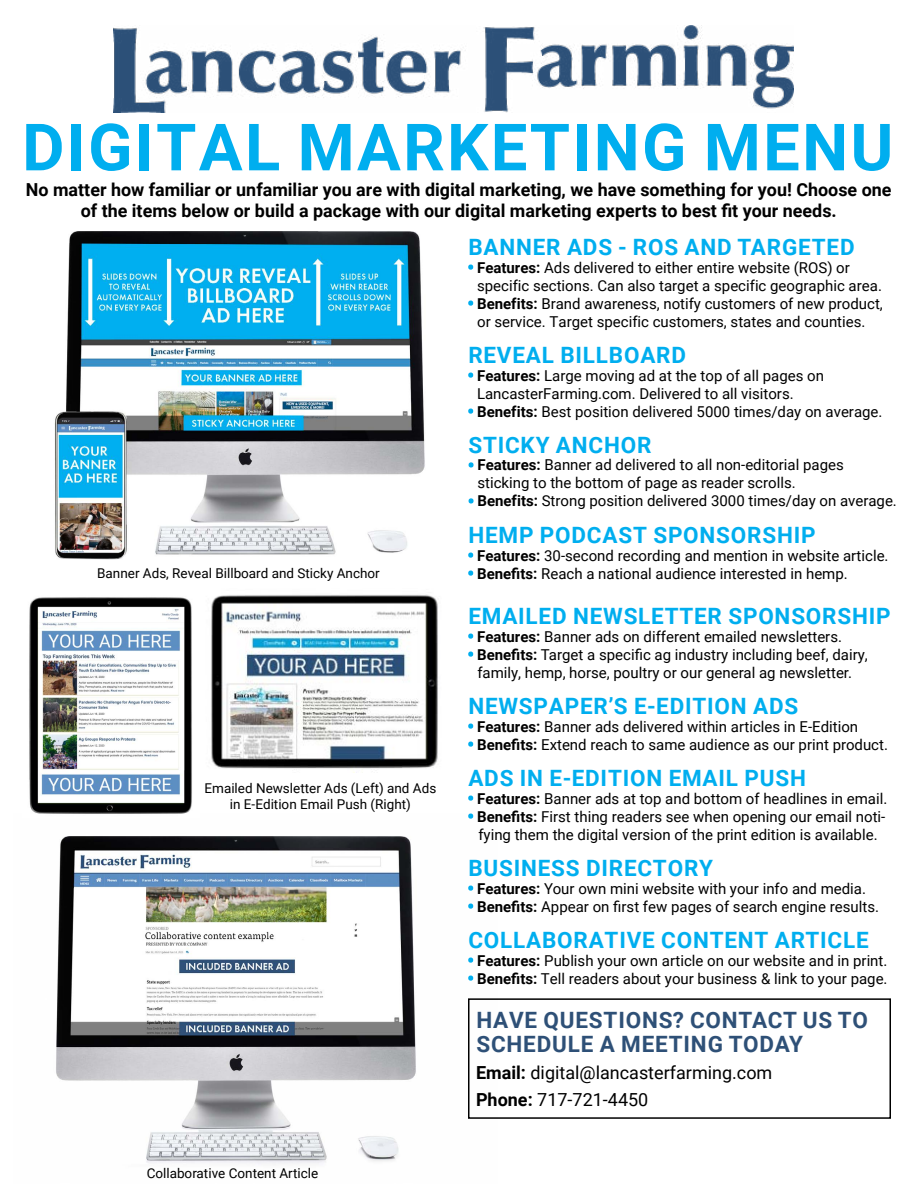
<style>
.page{position:relative;width:918px;height:1188px;background:#fff}
.page>*{position:absolute;margin:0;border:0;box-sizing:border-box;transform-origin:0 0}
.t1{font:700 65.25px "Roboto";letter-spacing:.035em;color:#00aeef}
.t2{font:700 22.5px "Roboto";letter-spacing:.035em;color:#00aeef}
.t3{font:700 22.5px/24px "Roboto";letter-spacing:.035em;color:#2e5077}
.t4{font:18px/27px "Roboto";color:#000}
.t5{font:700 17.85px/21.5px "Roboto";color:#000;text-align:center}
.t6{font:15px/18px "Roboto";color:#000}
.t7{font:13.5px/16.2px "Roboto";color:#000;text-align:center}
.s1{font-weight:700;color:#00aeef}
.s2{font-weight:700}
</style>
<div class="page">
<img style="left:55px;top:231px;width:370px;height:329px">
<img style="left:56px;top:836px;width:360px;height:328px">
<img style="left:211px;top:594px;width:227px;height:175px">
<img style="left:114px;top:26px;width:679px;height:87px">
<img style="left:29px;top:597px;width:163px;height:217px">
<div style="left:468px;top:998px;width:423px;height:121px;border:2px solid #000"></div>
<h1 class="t1" style="left:22px;top:101px;width:873px">DIGITAL MARKETING MENU</h1>
<p class="t5" style="left:26px;top:178px;width:867px">No matter how familiar or unfamiliar you are with digital marketing, we have something for you! Choose one of the items below or build a package with our digital marketing experts to best fit your needs.</p>
<p class="t7" style="left:97px;top:565px;width:284px">Banner Ads, Reveal Billboard and Sticky Anchor</p>
<p class="t7" style="left:205px;top:779px;width:233px">Emailed Newsletter Ads (Left) and Ads in E-Edition Email Push (Right)</p>
<p class="t7" style="left:147px;top:1165px;width:173px">Collaborative Content Article</p>
<h2 class="t2" style="left:468px;top:231px;width:388px">BANNER ADS - ROS AND TARGETED</h2>
<p class="t6" style="left:477px;top:258px;width:406px;text-indent:-9px"><span class="s1">•</span> <span class="s2">Features:</span> Ads delivered to either entire website (ROS) or specific sections. Can also target a specific geographic area.</p>
<p class="t6" style="left:468px;top:294px;width:416px;text-align:center"><span class="s1">•</span> <span class="s2">Benefits:</span> Brand awareness, notify customers of new product, or service. Target specific customers, states and counties.</p>
<h2 class="t2" style="left:468px;top:339px;width:219px">REVEAL BILLBOARD</h2>
<p class="t6" style="left:477px;top:366px;width:348px;text-indent:-9px"><span class="s1">•</span> <span class="s2">Features:</span> Large moving ad at the top of all pages on<br>LancasterFarming.com. Delivered to all visitors.</p>
<p class="t6" style="left:468px;top:402px;width:416px"><span class="s1">•</span> <span class="s2">Benefits:</span> Best position delivered 5000 times/day on average.</p>
<h2 class="t2" style="left:468px;top:429px;width:185px">STICKY ANCHOR</h2>
<p class="t6" style="left:477px;top:456px;width:368px;text-indent:-9px"><span class="s1">•</span> <span class="s2">Features:</span> Banner ad delivered to all non-editorial pages sticking to the bottom of page as reader scrolls.</p>
<p class="t6" style="left:468px;top:492px;width:430px"><span class="s1">•</span> <span class="s2">Benefits:</span> Strong position delivered 3000 times/day on average.</p>
<h2 class="t2" style="left:468px;top:519px;width:349px">HEMP PODCAST SPONSORSHIP</h2>
<p class="t6" style="left:468px;top:546px;width:422px"><span class="s1">•</span> <span class="s2">Features:</span> 30-second recording and mention in website article.</p>
<p class="t6" style="left:468px;top:564px;width:381px"><span class="s1">•</span> <span class="s2">Benefits:</span> Reach a national audience interested in hemp.</p>
<h2 class="t2" style="left:468px;top:600px;width:424px">EMAILED NEWSLETTER SPONSORSHIP</h2>
<p class="t6" style="left:468px;top:627px;width:376px"><span class="s1">•</span> <span class="s2">Features:</span> Banner ads on different emailed newsletters.</p>
<p class="t6" style="left:468px;top:645px;width:401px;text-align:center"><span class="s1">•</span> <span class="s2">Benefits:</span> Target a specific ag industry including beef, dairy, family, hemp, horse, poultry or our general ag newsletter.</p>
<h2 class="t2" style="left:468px;top:690px;width:332px">NEWSPAPER’S E-EDITION ADS</h2>
<p class="t6" style="left:468px;top:717px;width:392px"><span class="s1">•</span> <span class="s2">Features:</span> Banner ads delivered within articles in E-Edition</p>
<p class="t6" style="left:468px;top:735px;width:421px"><span class="s1">•</span> <span class="s2">Benefits:</span> Extend reach to same audience as our print product.</p>
<h2 class="t2" style="left:468px;top:762px;width:339px">ADS IN E-EDITION EMAIL PUSH</h2>
<p class="t6" style="left:468px;top:789px;width:421px"><span class="s1">•</span> <span class="s2">Features:</span> Banner ads at top and bottom of headlines in email.</p>
<p class="t6" style="left:468px;top:807px;width:419px;text-align:center"><span class="s1">•</span> <span class="s2">Benefits:</span> First thing readers see when opening our email noti&shy;fying them the digital version of the print edition is available.</p>
<h2 class="t2" style="left:468px;top:852px;width:246px">BUSINESS DIRECTORY</h2>
<p class="t6" style="left:468px;top:879px;width:400px"><span class="s1">•</span> <span class="s2">Features:</span> Your own mini website with your info and media.</p>
<p class="t6" style="left:468px;top:897px;width:413px"><span class="s1">•</span> <span class="s2">Benefits:</span> Appear on first few pages of search engine results.</p>
<h2 class="t2" style="left:468px;top:924px;width:402px">COLLABORATIVE CONTENT ARTICLE</h2>
<p class="t6" style="left:468px;top:951px;width:421px"><span class="s1">•</span> <span class="s2">Features:</span> Publish your own article on our website and in print.</p>
<p class="t6" style="left:468px;top:969px;width:421px"><span class="s1">•</span> <span class="s2">Benefits:</span> Tell readers about your business &amp; link to your page.</p>
<h2 class="t3" style="left:476px;top:1007px;width:393px">HAVE QUESTIONS? CONTACT US TO<br>SCHEDULE A MEETING TODAY</h2>
<p class="t4" style="left:476px;top:1058px;width:298px"><span class="s2">Email:</span> digital@lancasterfarming.com<br><span class="s2">Phone:</span> 717-721-4450</p>
</div>
